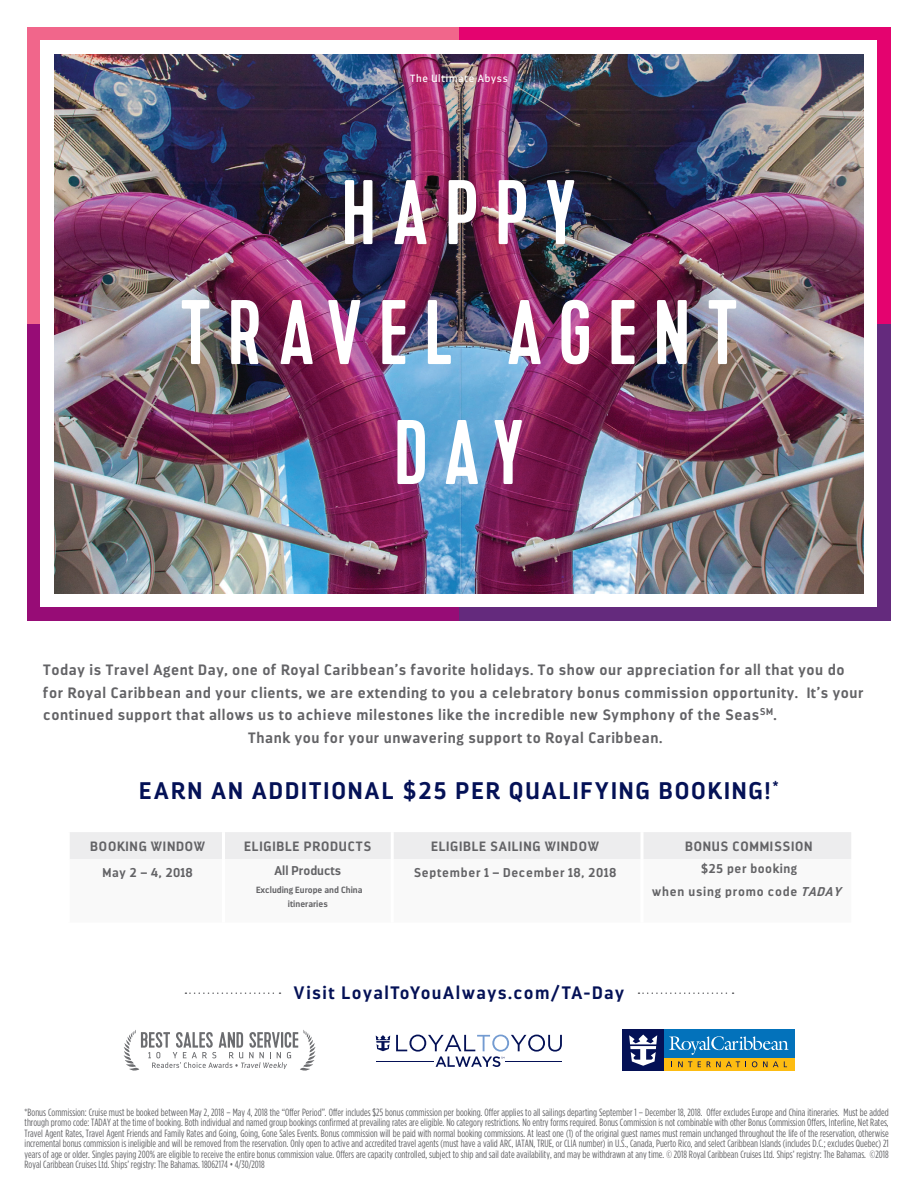
<style>
.page{position:relative;width:918px;height:1188px;background:#fff}
.page>*{position:absolute;margin:0;border:0;box-sizing:border-box;transform-origin:0 0}
.Headline{font:91.5px/120px "Kapra";letter-spacing:.185em;color:#fff;text-align:center}
.Body_Copy{font:700 24px "Darwin";letter-spacing:.085em;color:#041156}
.CTA{font:700 18px "Darwin";letter-spacing:.08em;color:#041156}
.Body_Copy-2{font:700 15px "Darwin";letter-spacing:.04em;color:#636366}
.Body_Copy-3{font:700 13.5px "Darwin";letter-spacing:.055em;color:#636366}
.Body_Copy-4{font:700 12.75px/22px "Darwin";letter-spacing:.055em;color:#636366;text-align:center}
.Body_Copy-5{font:700 12.75px "Darwin";color:#636366}
.Legal_Copy{font:10.5px/10.5px "Gotham Condensed";color:#636366;text-align:justify}
.Photo_Caption{font:10.5px "Darwin";letter-spacing:.075em;color:#fff}
.Body_Copy-6{font:700 9px/14.2px "Darwin";color:#636366;text-align:center}
.s1{font-style:italic}
</style>
<div class="page">
<div style="left:459px;top:324px;width:432px;height:297px;background:#642a7d"></div>
<div style="left:27px;top:324px;width:432px;height:297px;background:#970c76"></div>
<div style="left:459px;top:27px;width:432px;height:297px;background:#e4036f"></div>
<div style="left:27px;top:27px;width:432px;height:297px;background:#f1668b"></div>
<div style="left:40px;top:40px;width:838px;height:568px;background:#fff"></div>
<img style="left:54px;top:54px;width:810px;height:540px">
<svg style="left:638px;top:992px;width:96px;height:2px"></svg>
<svg style="left:185px;top:992px;width:96px;height:2px"></svg>
<div style="left:622px;top:1029px;width:172px;height:42px;background:#0372bb"></div>
<div style="left:622px;top:1029px;width:42px;height:42px;background:#041156"></div>
<div style="left:664px;top:1058px;width:130px;height:13px;background:#fdbc12"></div>
<svg style="left:678px;top:1061px;width:14px;height:6px"></svg>
<svg style="left:698px;top:1061px;width:3px;height:6px"></svg>
<svg style="left:707px;top:1061px;width:39px;height:6px"></svg>
<svg style="left:752px;top:1061px;width:5px;height:6px"></svg>
<svg style="left:763px;top:1061px;width:24px;height:6px"></svg>
<svg style="left:629px;top:1035px;width:28px;height:31px"></svg>
<svg style="left:669px;top:1036px;width:120px;height:19px"></svg>
<svg style="left:124px;top:1030px;width:191px;height:41px"></svg>
<hr style="left:377px;top:1061px;width:57px;height:1px;background:#041156">
<svg style="left:396px;top:1035px;width:166px;height:32px"></svg>
<svg style="left:376px;top:1035px;width:14px;height:16px"></svg>
<div style="left:70px;top:832px;width:781px;height:27px;background:#ededee"></div>
<hr style="left:222px;top:832px;width:3px;height:27px;background:#fff">
<hr style="left:391px;top:832px;width:3px;height:27px;background:#fff">
<hr style="left:640px;top:832px;width:4px;height:27px;background:#fff">
<p class="Photo_Caption" style="left:410px;top:72px;width:99px">The Ultimate Abyss</p>
<p class="Headline" style="left:180px;top:155px;width:559px">HAPPY<br>TRAVEL AGENT</p>
<p class="Headline" style="left:395px;top:395px;width:130px">DAY</p>
<p class="Body_Copy-2" style="left:43px;top:661px;width:803px">Today is Travel Agent Day, one of Royal Caribbean’s favorite holidays. To show our appreciation for all that you do</p>
<p class="Body_Copy-2" style="left:43px;top:683px;width:822px">for Royal Caribbean and your clients, we are extending to you a celebratory bonus commission opportunity. It’s your</p>
<p class="Body_Copy-2" style="left:43px;top:705px;width:735px">continued support that allows us to achieve milestones like the incredible new Symphony of the Seas<sup>SM</sup>.</p>
<p class="Body_Copy-2" style="left:248px;top:728px;width:416px">Thank you for your unwavering support to Royal Caribbean.</p>
<p class="Body_Copy" style="left:139px;top:776px;width:641px">EARN AN ADDITIONAL $25 PER QUALIFYING BOOKING!<sup>*</sup></p>
<p class="Body_Copy-3" style="left:90px;top:838px;width:116px">BOOKING WINDOW</p>
<p class="Body_Copy-3" style="left:244px;top:838px;width:129px">ELIGIBLE PRODUCTS</p>
<p class="Body_Copy-4" style="left:103px;top:862px;width:92px">May 2 – 4, 2018</p>
<p class="Body_Copy-5" style="left:275px;top:862px;width:68px">All Products</p>
<p class="Body_Copy-6" style="left:256px;top:883px;width:108px">Excluding Europe and China itineraries</p>
<p class="Body_Copy-3" style="left:431px;top:838px;width:169px">ELIGIBLE SAILING WINDOW</p>
<p class="Body_Copy-4" style="left:414px;top:862px;width:204px">September 1 – December 18, 2018</p>
<p class="Body_Copy-3" style="left:685px;top:838px;width:129px">BONUS COMMISSION</p>
<p class="Body_Copy-4" style="left:652px;top:858px;width:194px">$25 per booking<br>when using promo code <span class="s1">TADAY</span></p>
<p class="CTA" style="left:294px;top:981px;width:332px">Visit LoyalToYouAlways.com/TA-Day</p>
<p class="Legal_Copy" style="left:25px;top:1107px;width:866px">*Bonus Commission: Cruise must be booked between May 2, 2018 – May 4, 2018 the “Offer Period”. Offer includes $25 bonus commission per booking. Offer applies to all sailings departing September 1 – December 18, 2018. Offer excludes Europe and China itineraries. Must be added through promo code: TADAY at the time of booking. Both individual and named group bookings confirmed at prevailing rates are eligible. No category restrictions. No entry forms required. Bonus Commission is not combinable with other Bonus Commission Offers, Interline, Net Rates, Travel Agent Rates, Travel Agent Friends and Family Rates and Going, Going, Gone Sales Events. Bonus commission will be paid with normal booking commissions. At least one (1) of the original guest names must remain unchanged throughout the life of the reservation, otherwise incremental bonus commission is ineligible and will be removed from the reservation. Only open to active and accredited travel agents (must have a valid ARC, IATAN, TRUE, or CLIA number) in U.S., Canada, Puerto Rico, and select Caribbean Islands (includes D.C.; excludes Quebec) 21 years of age or older. Singles paying 200% are eligible to receive the entire bonus commission value. Offers are capacity controlled, subject to ship and sail date availability, and may be withdrawn at any time. © 2018 Royal Caribbean Cruises Ltd. Ships’ registry: The Bahamas. ©2018<br>Royal Caribbean Cruises Ltd. Ships’ registry: The Bahamas. 18062174 • 4/30/2018</p>
</div>
